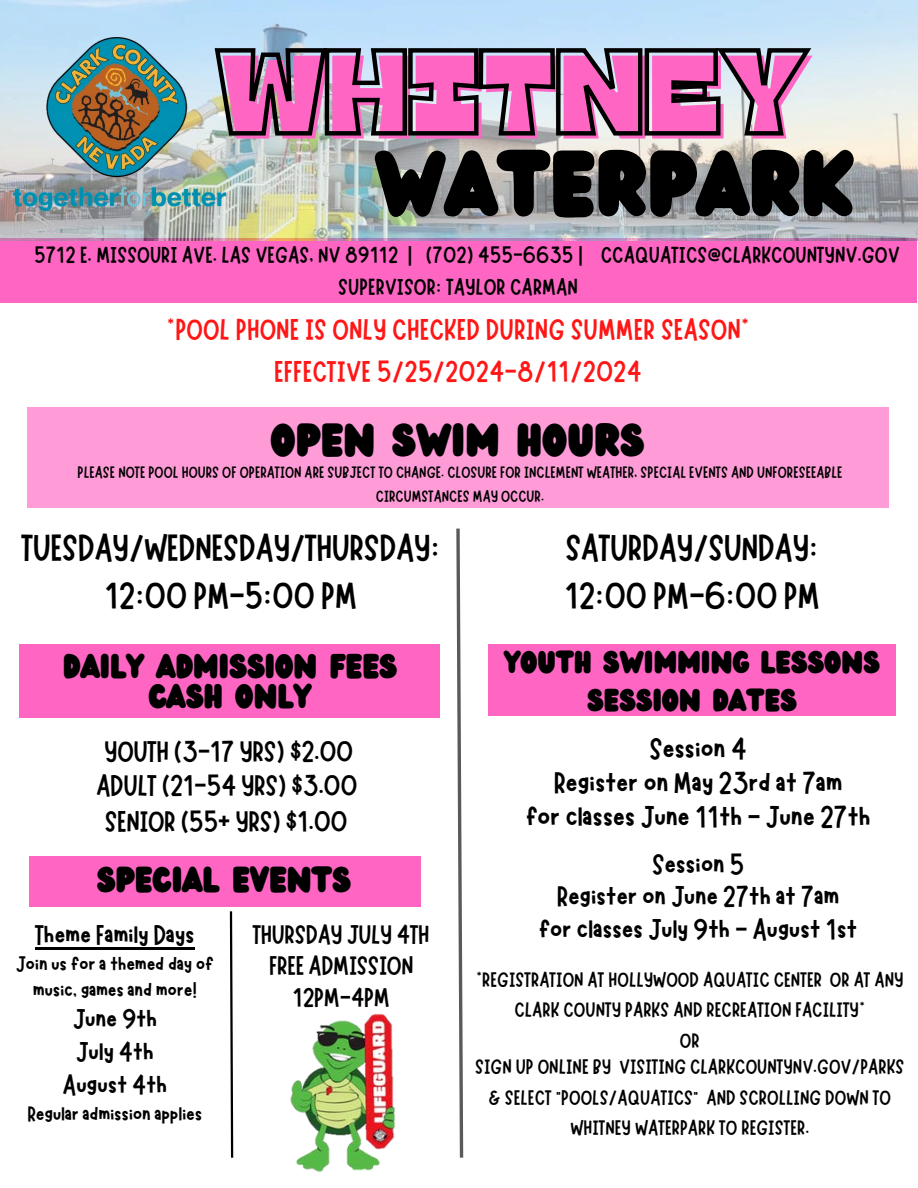
<style>
.page{position:relative;width:918px;height:1188px;background:#fff}
.page>*{position:absolute;margin:0;border:0;box-sizing:border-box;transform-origin:0 0}
.t1{font:118.5px "Gulfs Display";color:#ff66c4}
.t2{font:81px "Wedges";color:#000}
.t3{font:40.5px "Wedges";color:#000}
.t4{font:37.8px/48.3px "Marykate";letter-spacing:-.015em;color:#000;text-align:center}
.t5{font:31.5px/33.8px "Marykate";letter-spacing:-.015em;color:#000;text-align:center}
.t6{font:31.5px "Wedges";color:#000}
.t7{font:30px/32.7px "Marykate";letter-spacing:-.015em;color:#000;text-align:center}
.t8{font:30px "Marykate";color:#ff1616}
.t9{font:30px "Wedges";color:#000}
.t10{font:28.5px "Marykate";letter-spacing:-.015em;color:#000}
.t11{font:27.6px/38.1px "Wedges";color:#000;text-align:center}
.t12{font:27px/31.5px "Marykate";letter-spacing:-.015em;color:#000;text-align:center}
.t13{font:23.25px "Marykate";color:#000}
.t14{font:22.5px/25.8px "Marykate";letter-spacing:-.015em;color:#000;text-align:center}
.t15{font:21px/30.5px "Marykate";color:#000;text-align:center}
.t16{font:16.5px/23.7px "Marykate";color:#000;text-align:center}
</style>
<div class="page">
<div style="left:0;top:238px;width:916px;height:64px;background:#ff66c4"></div>
<div style="left:27px;top:408px;width:862px;height:100px;background:#ff9cd8"></div>
<div style="left:20px;top:644px;width:420px;height:74px;background:#ff66c4"></div>
<div style="left:488px;top:644px;width:408px;height:72px;background:#ff66c4"></div>
<img style="left:0;top:0;width:918px;height:240px">
<svg style="left:225px;top:46px;width:590px;height:92px;background:#9ea9af"></svg>
<div style="left:29px;top:857px;width:392px;height:49px;background:#ff66c4"></div>
<hr style="left:35px;top:947px;width:159px;height:3px;background:#000">
<svg style="left:229px;top:911px;width:5px;height:247px"></svg>
<img style="left:290px;top:1013px;width:105px;height:159px">
<svg style="left:456px;top:528px;width:7px;height:630px"></svg>
<img style="left:14px;top:38px;width:211px;height:173px">
<h1 class="t1" style="left:223px;top:20px;width:592px">WHITNEY</h1>
<h3 class="t2" style="left:376px;top:124px;width:480px">WATERPARK</h3>
<p class="t13" style="left:34px;top:240px;width:867px">5712 E. MISSOURI AVE. LAS VEGAS, NV 89112 | (702) 455-6635 | CCAQUATICS@CLARKCOUNTYNV.GOV</p>
<h3 class="t13" style="left:338px;top:271px;width:241px">SUPERVISOR: TAYLOR CARMAN</h3>
<h5 class="t8" style="left:167px;top:310px;width:585px">*POOL PHONE IS ONLY CHECKED DURING SUMMER SEASON*</h5>
<h3 class="t8" style="left:274px;top:352px;width:369px">EFFECTIVE 5/25/2024-8/11/2024</h3>
<p class="t3" style="left:271px;top:410px;width:375px">OPEN SWIM HOURS</p>
<p class="t16" style="left:78px;top:459px;width:766px">PLEASE NOTE POOL HOURS OF OPERATION ARE SUBJECT TO CHANGE. CLOSURE FOR INCLEMENT WEATHER, SPECIAL EVENTS AND UNFORESEEABLE<br>CIRCUMSTANCES MAY OCCUR.</p>
<h4 class="t4" style="left:22px;top:520px;width:420px">TUESDAY/WEDNESDAY/THURSDAY:<br>12:00 PM-5:00 PM</h4>
<h2 class="t9" style="left:63px;top:644px;width:336px">DAILY ADMISSION FEES</h2>
<p class="t9" style="left:149px;top:674px;width:165px">CASH ONLY</p>
<h4 class="t7" style="left:104px;top:732px;width:251px">YOUTH (3-17 YRS) $2.00</h4>
<p class="t7" style="left:96px;top:766px;width:263px">ADULT (21-54 YRS) $3.00</p>
<h4 class="t7" style="left:105px;top:802px;width:244px">SENIOR (55+ YRS) $1.00</h4>
<h4 class="t6" style="left:97px;top:856px;width:256px">SPECIAL EVENTS</h4>
<h4 class="t10" style="left:35px;top:917px;width:161px">Theme Family Days</h4>
<h4 class="t14" style="left:16px;top:949px;width:199px">Join us for a themed day of music, games and more!</h4>
<h5 class="t10" style="left:73px;top:1001px;width:86px">June 9th</h5>
<p class="t10" style="left:76px;top:1034px;width:80px">July 4th</p>
<h4 class="t10" style="left:63px;top:1066px;width:106px">August 4th</h4>
<p class="t14" style="left:27px;top:1099px;width:176px">Regular admission applies</p>
<p class="t12" style="left:253px;top:916px;width:178px">THURSDAY JULY 4TH<br>FREE ADMISSION<br>12PM-4PM</p>
<p class="t4" style="left:564px;top:520px;width:257px;text-align:left">SATURDAY/SUNDAY:<br>12:00 PM-6:00 PM</p>
<p class="t11" style="left:504px;top:644px;width:378px">YOUTH SWIMMING LESSONS<br>SESSION DATES</p>
<h5 class="t5" style="left:526px;top:729px;width:347px">Session 4<br>Register on May 23rd at 7am<br>for classes June 11th - June 27th</h5>
<h5 class="t7" style="left:539px;top:845px;width:320px">Session 5<br>Register on June 27th at 7am for classes July 9th - August 1st</h5>
<p class="t15" style="left:476px;top:962px;width:429px">*REGISTRATION AT HOLLYWOOD AQUATIC CENTER OR AT ANY<br>CLARK COUNTY PARKS AND RECREATION FACILITY*</p>
<p class="t15" style="left:680px;top:1023px;width:21px">OR</p>
<p class="t15" style="left:475px;top:1050px;width:431px">SIGN UP ONLINE BY VISITING CLARKCOUNTYNV.GOV/PARKS &amp; SELECT “POOLS/AQUATICS” AND SCROLLING DOWN TO<br>WHITNEY WATERPARK TO REGISTER.</p>
</div>
